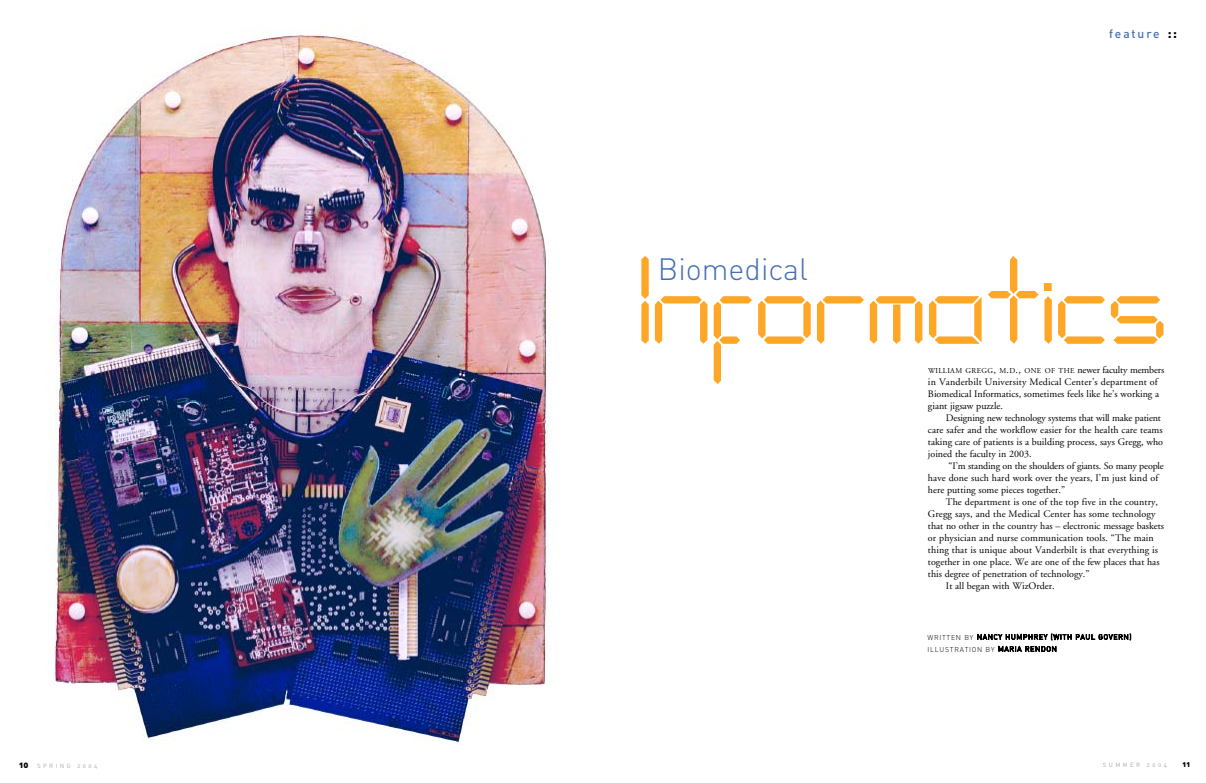
<style>
.page{position:relative;width:1206px;height:783px;background:#fff}
.page>*{position:absolute;margin:0;border:0;box-sizing:border-box;transform-origin:0 0}
.t1{font:130.8px "Digitalface";color:#fea626}
.t2{font:30.5px "DIN Light Alternate";color:#456fb1}
.t3{font:12px "DIN Medium Alternate";letter-spacing:.16em;color:#456fb1}
.t4{font:10px/12px "Adobe Garamond";color:#000}
.t5{font:8px "DIN Black Alternate";color:#000}
.t6{font:7px/12.1px "DIN Light Alternate";letter-spacing:.1em;color:#000}
.t7{font:6px "DIN Regular Alternate";letter-spacing:.415em;color:#a8a8a8}
.s1{font-family:"DIN Black Alternate";font-size:9px;color:#000}
.s2{font-family:"DIN";font-weight:700;font-size:14px;color:#000}
.s3{font-size:7.5px}
</style>
<div class="page">
<img style="left:51px;top:35px;width:500px;height:710px">
<p class="t7" style="left:19px;top:763px;width:80px"><span class="s1">10</span> SPRING 2004</p>
<p class="t3" style="left:1109px;top:27px;width:69px">feature <span class="s2">::</span></p>
<h1 class="t1" style="left:638px;top:222px;width:530px">Informatics</h1>
<h2 class="t2" style="left:658px;top:251px;width:151px">Biomedical</h2>
<p class="t4" style="left:928px;top:364px;width:238px"><span class="s3">WILLIAM GREGG</span>, <span class="s3">M</span>.<span class="s3">D</span>., <span class="s3">ONE OF THE</span> newer faculty members in Vanderbilt University Medical Center’s department of Biomedical Informatics, sometimes feels like he’s working a giant jigsaw puzzle.</p>
<p class="t4" style="left:928px;top:412px;width:237px;text-indent:18px">Designing new technology systems that will make patient care safer and the workflow easier for the health care teams taking care of patients is a building process, says Gregg, who joined the faculty in 2003.</p>
<p class="t4" style="left:928px;top:460px;width:237px;text-indent:21px">“I’m standing on the shoulders of giants. So many people have done such hard work over the years, I’m just kind of here putting some pieces together.”</p>
<p class="t4" style="left:946px;top:496px;width:214px">The department is one of the top five in the country,</p>
<p class="t4" style="left:928px;top:508px;width:229px">Gregg says, and the Medical Center has some technology</p>
<p class="t4" style="left:928px;top:520px;width:238px">that no other in the country has – electronic message baskets</p>
<p class="t4" style="left:928px;top:532px;width:227px">or physician and nurse communication tools. “The main</p>
<p class="t4" style="left:928px;top:544px;width:232px">thing that is unique about Vanderbilt is that everything is</p>
<p class="t4" style="left:928px;top:556px;width:233px">together in one place. We are one of the few places that has</p>
<p class="t4" style="left:928px;top:568px;width:163px">this degree of penetration of technology.”</p>
<p class="t4" style="left:946px;top:580px;width:110px">It all began with WizOrder.</p>
<p class="t6" style="left:927px;top:631px;width:205px">WRITTEN BY NANCY HUMPHREY (WITH PAUL GOVERN)<br>ILLUSTRATION BY MARIA RENDON</p>
<p class="t7" style="left:1103px;top:762px;width:66px">SUMMER 2004</p>
<p class="t5" style="left:1182px;top:760px;width:9px">11</p>
</div>
